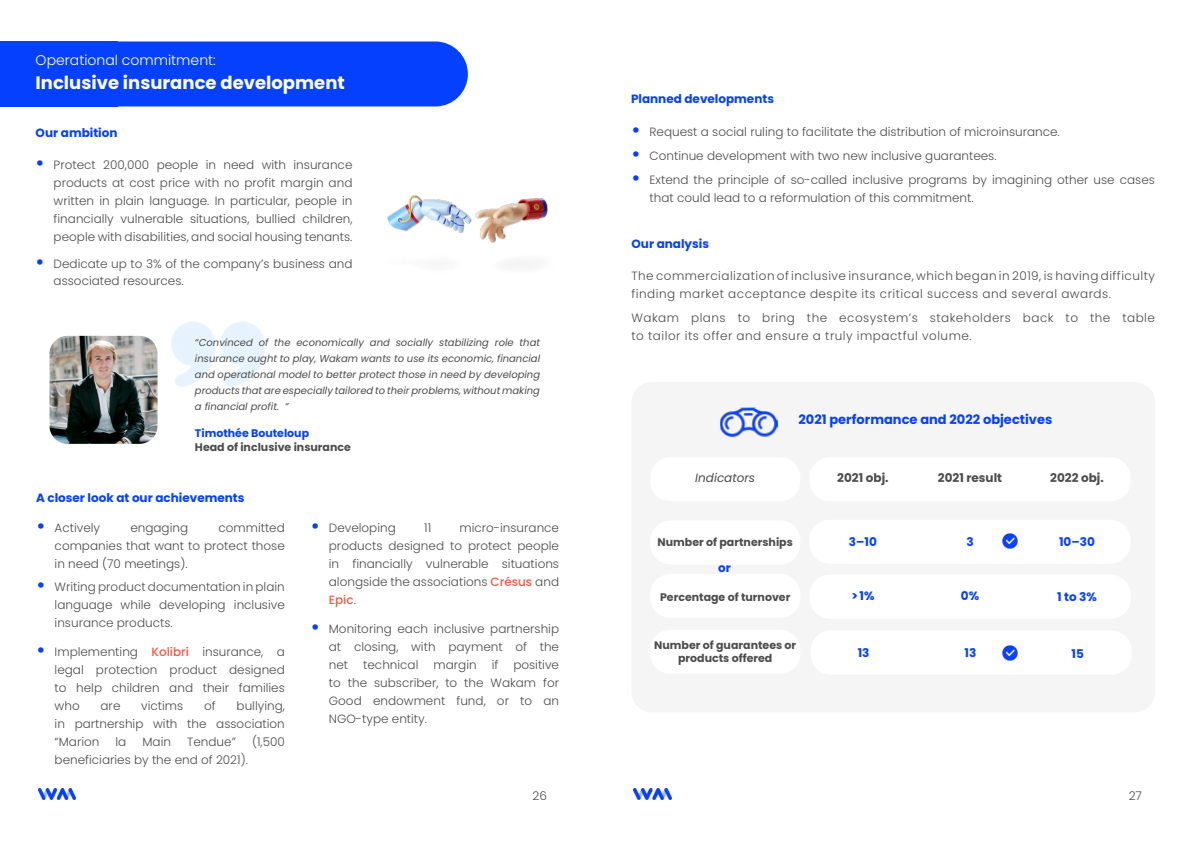
<style>
.page{position:relative;width:1191px;height:842px;background:#fff}
.page>*{position:absolute;margin:0;border:0;box-sizing:border-box;transform-origin:0 0}
.t1{font:700 18px "Poppins";color:#fff}
.t2{font:300 14px "Poppins";color:#fff}
.t3{font:700 13px "Poppins";color:#0540ff}
.t4{font:300 12px/18px "Poppins";color:#4c4c4c;text-align:justify}
.t5{font:300 12px/18px "Poppins";letter-spacing:.04em;color:#4c4c4c}
.t6{font:700 12px "Poppins";color:#0540ff}
.t7{font:700 12px "Poppins";color:#4c4c4c}
.t8{font:italic 12px "Poppins";color:#4c4c4c}
.t9{font:700 11px/13.2px "Poppins";color:#4c4c4c;text-align:center}
.t10{font:700 11px "Poppins";color:#0540ff}
.t11{font:italic 10px/16px "Poppins";color:#4c4c4c;text-align:justify}
.s1{font-weight:700;font-size:18px;color:#0540ff}
.s2{font-weight:500;color:#fe5442}
</style>
<div class="page">
<img style="left:38px;top:788px;width:38px;height:12px">
<img style="left:633px;top:788px;width:38px;height:12px">
<img style="left:49px;top:336px;width:108px;height:108px">
<img style="left:171px;top:322px;width:94px;height:65px">
<div style="left:631px;top:382px;width:524px;height:330px;background:#f5f5f5;border-radius:20px"></div>
<div style="left:809px;top:575px;width:321px;height:44px;background:#fff;border-radius:20px"></div>
<div style="left:650px;top:574px;width:150px;height:44px;background:#fff;border-radius:20px"></div>
<div style="left:809px;top:520px;width:321px;height:44px;background:#fff;border-radius:20px"></div>
<div style="left:650px;top:520px;width:150px;height:44px;background:#fff;border-radius:20px"></div>
<div style="left:810px;top:630px;width:321px;height:44px;background:#fff;border-radius:20px"></div>
<div style="left:650px;top:630px;width:150px;height:44px;background:#fff;border-radius:20px"></div>
<div style="left:0;top:41px;width:468px;height:65px;background:#0540ff;border-radius:32px"></div>
<div style="left:0;top:41px;width:117px;height:65px;background:#0540ff"></div>
<img style="left:387px;top:195px;width:161px;height:71px">
<img style="left:1002px;top:534px;width:15px;height:15px">
<img style="left:1002px;top:645px;width:15px;height:15px">
<div style="left:650px;top:457px;width:150px;height:44px;background:#fff;border-radius:20px"></div>
<div style="left:809px;top:457px;width:321px;height:44px;background:#fff;border-radius:20px"></div>
<img style="left:720px;top:407px;width:58px;height:30px">
<p class="t2" style="left:36px;top:52px;width:182px">Operational commitment:</p>
<h1 class="t1" style="left:36px;top:72px;width:311px">Inclusive insurance development</h1>
<p class="t6" style="left:36px;top:126px;width:83px">Our ambition</p>
<p class="t4" style="left:54px;top:156px;width:300px;text-indent:-18px"><span class="s1">•</span> Protect 200,000 people in need with insurance products at cost price with no profit margin and written in plain language. In particular, people in financially vulnerable situations, bullied children, people with disabilities, and social housing tenants.</p>
<p class="t4" style="left:54px;top:255px;width:300px;line-height:17px;text-indent:-18px"><span class="s1">•</span> Dedicate up to 3% of the company’s business and associated resources.</p>
<p class="t11" style="left:195px;top:335px;width:347px">“Convinced of the economically and socially stabilizing role that insurance ought to play, Wakam wants to use its economic, financial and operational model to better protect those in need by developing products that are especially tailored to their problems, without making a financial profit. ”</p>
<p class="t10" style="left:195px;top:426px;width:116px">Timothée Bouteloup</p>
<p class="t9" style="left:195px;top:440px;width:157px">Head of inclusive insurance</p>
<p class="t6" style="left:36px;top:491px;width:210px">A closer look at our achievements</p>
<p class="t4" style="left:37px;top:519px;width:65px"><span class="s1">•</span> Actively</p>
<p class="t4" style="left:130px;top:519px;width:59px">engaging</p>
<p class="t4" style="left:55px;top:519px;width:232px;text-indent:164px">committed companies that want to protect those in need (70 meetings).</p>
<p class="t4" style="left:55px;top:578px;width:232px;text-indent:-18px"><span class="s1">•</span> Writing product documentation in plain language while developing inclusive insurance products.</p>
<p class="t4" style="left:55px;top:643px;width:232px;text-indent:-18px"><span class="s1">•</span> Implementing <span class="s2">Kolibri</span> insurance, a legal protection product designed to help children and their families who</p>
<p class="t4" style="left:101px;top:697px;width:21px">are</p>
<p class="t4" style="left:141px;top:697px;width:44px">victims</p>
<p class="t4" style="left:204px;top:697px;width:13px">of</p>
<p class="t4" style="left:55px;top:697px;width:232px;text-indent:182px">bullying, in partnership with the association “Marion</p>
<p class="t4" style="left:116px;top:733px;width:12px">la</p>
<p class="t4" style="left:142px;top:733px;width:30px">Main</p>
<p class="t4" style="left:187px;top:733px;width:50px">Tendue”</p>
<p class="t4" style="left:252px;top:733px;width:34px">(1,500</p>
<p class="t4" style="left:55px;top:751px;width:195px">beneficiaries by the end of 2021).</p>
<p class="t4" style="left:311px;top:519px;width:86px"><span class="s1">•</span> Developing</p>
<p class="t4" style="left:424px;top:519px;width:9px">11</p>
<p class="t4" style="left:329px;top:519px;width:232px;text-indent:131px">micro-insurance products designed to protect people in financially vulnerable situations alongside the associations <span class="s2">Crésus</span> and <span class="s2">Epic</span>.</p>
<p class="t4" style="left:329px;top:620px;width:232px;text-indent:-18px"><span class="s1">•</span> Monitoring each inclusive partnership at closing, with payment of the net</p>
<p class="t4" style="left:363px;top:656px;width:57px">technical</p>
<p class="t4" style="left:433px;top:656px;width:45px">margin</p>
<p class="t4" style="left:492px;top:656px;width:8px">if</p>
<p class="t4" style="left:329px;top:656px;width:232px;text-indent:184px">positive to the subscriber, to the Wakam for Good endowment fund, or to an NGO-type entity.</p>
<p class="t6" style="left:631px;top:92px;width:144px">Planned developments</p>
<p class="t4" style="left:631px;top:123px;width:430px"><span class="s1">•</span> Request a social ruling to facilitate the distribution of microinsurance.</p>
<p class="t4" style="left:631px;top:147px;width:366px"><span class="s1">•</span> Continue development with two new inclusive guarantees.</p>
<p class="t4" style="left:649px;top:171px;width:507px;text-indent:-18px"><span class="s1">•</span> Extend the principle of so-called inclusive programs by imagining other use cases that could lead to a reformulation of this commitment.</p>
<p class="t6" style="left:631px;top:236px;width:79px">Our analysis</p>
<p class="t5" style="left:631px;top:267px;width:525px">The commercialization of inclusive insurance, which began in 2019, is having difficulty finding market acceptance despite its critical success and several awards.</p>
<p class="t5" style="left:631px;top:309px;width:525px">Wakam plans to bring the ecosystem’s stakeholders back to the table to tailor its offer and ensure a truly impactful volume.</p>
<p class="t3" style="left:798px;top:412px;width:255px">2021 performance and 2022 objectives</p>
<p class="t8" style="left:695px;top:471px;width:61px">Indicators</p>
<p class="t7" style="left:837px;top:471px;width:53px">2021 obj.</p>
<p class="t7" style="left:937px;top:471px;width:66px">2021 result</p>
<p class="t7" style="left:1050px;top:471px;width:55px">2022 obj.</p>
<p class="t9" style="left:657px;top:536px;width:137px">Number of partnerships</p>
<p class="t6" style="left:718px;top:561px;width:14px">or</p>
<p class="t9" style="left:660px;top:590px;width:132px">Percentage of turnover</p>
<p class="t6" style="left:849px;top:535px;width:29px">3–10</p>
<p class="t6" style="left:1059px;top:535px;width:37px">10–30</p>
<p class="t6" style="left:966px;top:535px;width:9px">3</p>
<p class="t6" style="left:961px;top:589px;width:20px">0%</p>
<p class="t6" style="left:851px;top:589px;width:24px">&gt;1%</p>
<p class="t6" style="left:1057px;top:590px;width:41px">1 to 3%</p>
<p class="t9" style="left:654px;top:638px;width:144px">Number of guarantees or products offered</p>
<p class="t6" style="left:857px;top:646px;width:13px">13</p>
<p class="t6" style="left:1071px;top:646px;width:14px">15</p>
<p class="t6" style="left:964px;top:646px;width:13px">13</p>
<p class="t4" style="left:532px;top:786px;width:16px">26</p>
<p class="t4" style="left:1128px;top:786px;width:15px">27</p>
</div>
